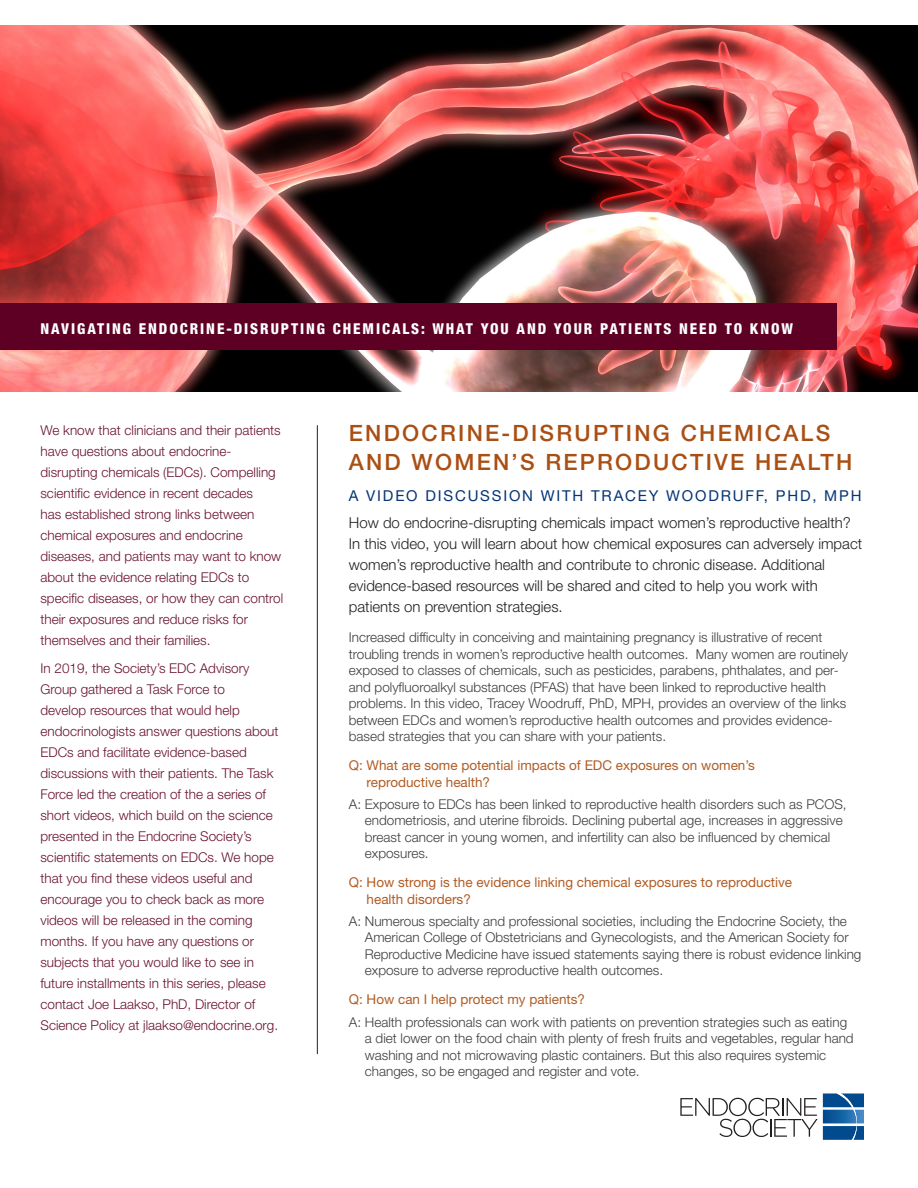
<style>
.page{position:relative;width:918px;height:1188px;background:#fff}
.page>*{position:absolute;margin:0;border:0;box-sizing:border-box;transform-origin:0 0}
.header_title{font:500 22.5px/28.5px "Helvetica Neue LT Std";letter-spacing:.1em;color:#aa4f14}
.intro{font:300 15px/21px "Helvetica Neue LT Std";color:#231f20}
.topic{font:800 condensed 15px "Helvetica Neue LT Std";letter-spacing:.13em;color:#fff}
.subheader__A_Video_D{font:15px "Helvetica Neue LT Std";letter-spacing:.12em;color:#053474}
.body{font:300 13.5px/16.5px "Helvetica Neue LT Std";color:#3e3e3f}
.left_body_copy{font:300 13.5px/21px "Helvetica Neue LT Std";color:#6a1231}
.Question{font:13.5px/16.5px "Helvetica Neue LT Std";color:#b15c24}
</style>
<div class="page">
<svg style="left:680px;top:1094px;width:184px;height:46px"></svg>
<hr style="left:317px;top:425px;width:1px;height:629px;background:#231f20">
<img style="left:0;top:26px;width:918px;height:366px">
<div style="left:0;top:304px;width:837px;height:46px;background:#5d0023"></div>
<p class="topic" style="left:40px;top:319px;width:754px">NAVIGATING ENDOCRINE-DISRUPTING CHEMICALS: WHAT YOU AND YOUR PATIENTS NEED TO KNOW</p>
<p class="left_body_copy" style="left:40px;top:419px;width:244px">We know that clinicians and their patients have questions about endocrine&shy;disrupting chemicals (EDCs). Compelling scientific evidence in recent decades<br>has established strong links between chemical exposures and endocrine diseases, and patients may want to know about the evidence relating EDCs to specific diseases, or how they can control their exposures and reduce risks for themselves and their families.</p>
<p class="left_body_copy" style="left:40px;top:657px;width:240px">In 2019, the Society’s EDC Advisory Group gathered a Task Force to<br>develop resources that would help endocrinologists answer questions about EDCs and facilitate evidence-based discussions with their patients. The Task Force led the creation of the a series of short videos, which build on the science presented in the Endocrine Society’s scientific statements on EDCs. We hope that you find these videos useful and encourage you to check back as more videos will be released in the coming months. If you have any questions or subjects that you would like to see in future installments in this series, please contact Joe Laakso, PhD, Director of Science Policy at jlaakso@endocrine.org.</p>
<p class="header_title" style="left:349px;top:419px;width:505px">ENDOCRINE-DISRUPTING CHEMICALS<br>AND WOMEN’S REPRODUCTIVE HEALTH</p>
<p class="subheader__A_Video_D" style="left:349px;top:486px;width:514px">A VIDEO DISCUSSION WITH TRACEY WOODRUFF, PHD, MPH</p>
<p class="intro" style="left:349px;top:512px;width:515px">How do endocrine-disrupting chemicals impact women’s reproductive health?<br>In this video, you will learn about how chemical exposures can adversely impact women’s reproductive health and contribute to chronic disease. Additional evidence-based resources will be shared and cited to help you work with patients on prevention strategies.</p>
<p class="body" style="left:349px;top:629px;width:501px">Increased difficulty in conceiving and maintaining pregnancy is illustrative of recent troubling trends in women’s reproductive health outcomes. Many women are routinely exposed to classes of chemicals, such as pesticides, parabens, phthalates, and per&shy;and polyfluoroalkyl substances (PFAS) that have been linked to reproductive health problems. In this video, Tracey Woodruff, PhD, MPH, provides an overview of the links between EDCs and women’s reproductive health outcomes and provides evidence&shy;based strategies that you can share with your patients.</p>
<p class="Question" style="left:367px;top:757px;width:390px;text-indent:-18px">Q: What are some potential impacts of EDC exposures on women’s reproductive health?</p>
<p class="body" style="left:365px;top:796px;width:483px;text-indent:-16px">A: Exposure to EDCs has been linked to reproductive health disorders such as PCOS, endometriosis, and uterine fibroids. Declining pubertal age, increases in aggressive breast cancer in young women, and infertility can also be influenced by chemical exposures.</p>
<p class="Question" style="left:367px;top:874px;width:427px;text-indent:-18px">Q: How strong is the evidence linking chemical exposures to reproductive health disorders?</p>
<p class="body" style="left:365px;top:913px;width:498px;text-indent:-16px">A: Numerous specialty and professional societies, including the Endocrine Society, the American College of Obstetricians and Gynecologists, and the American Society for Reproductive Medicine have issued statements saying there is robust evidence linking exposure to adverse reproductive health outcomes.</p>
<p class="Question" style="left:349px;top:991px;width:238px">Q: How can I help protect my patients?</p>
<p class="body" style="left:365px;top:1013px;width:490px;text-indent:-16px">A: Health professionals can work with patients on prevention strategies such as eating a diet lower on the food chain with plenty of fresh fruits and vegetables, regular hand washing and not microwaving plastic containers. But this also requires systemic changes, so be engaged and register and vote.</p>
</div>
